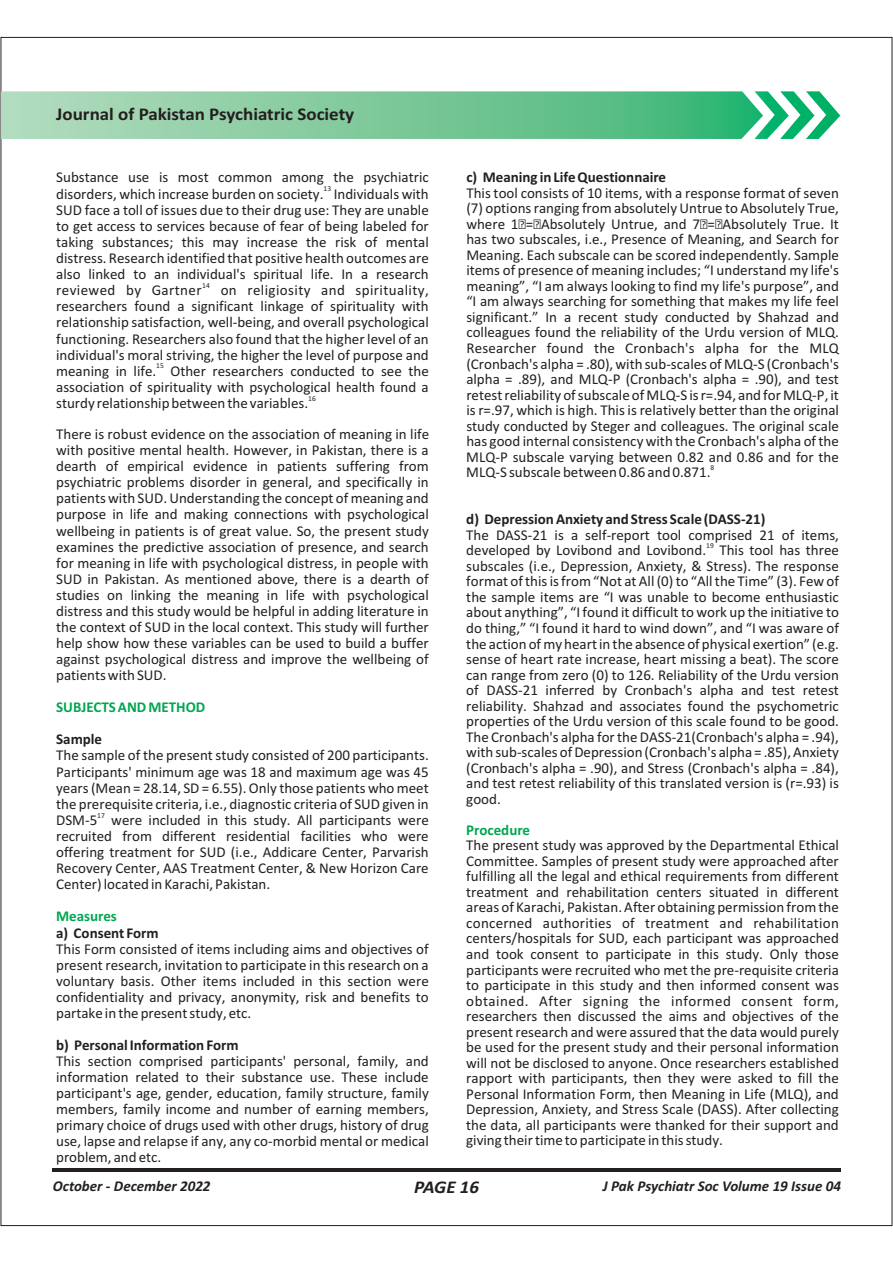
<style>
.page{position:relative;width:893px;height:1263px;background:#fff}
.page>*{position:absolute;margin:0;border:0;box-sizing:border-box;transform-origin:0 0}
.t1{font:700 18px "Calibri";color:#231f20;scale:1.06 1}
.t2{font:italic 700 18px "Calibri";letter-spacing:-.01em;color:#231f20;scale:1.06 1}
.t3{font:15px/15.5px "Calibri";color:#231f20;text-align:justify}
.t4{font:700 15px "Calibri";color:#231f20}
.t5{font:italic 700 15px "Calibri";color:#231f20}
.t6{font:700 15px "Calibri";color:#00a650}
.t7{font:15px "Calibri";letter-spacing:.025em;color:#231f20}
.t8{font:7.5px "Calibri";color:#231f20}
</style>
<div class="page">
<hr style="left:52px;top:1168px;width:789px;height:3px;background:#231f20">
<svg style="left:1px;top:91px;width:839px;height:48px;background:#7dcb9e"></svg>
<p class="t1" style="left:56px;top:106px;width:283px">Journal of Pakistan Psychiatric Society</p>
<p class="t3" style="left:56px;top:171px;width:374px">Substance use is most common among the psychiatric</p>
<p class="t8" style="left:323px;top:185px;width:9px">13</p>
<p class="t3" style="left:56px;top:187px;width:374px;line-height:16px">disorders, which increase burden on society. Individuals with SUD face a toll of issues due to their drug use: They are unable to get access to services because of fear of being labeled for taking substances; this may increase the risk of mental distress. Research identified that positive health outcomes are also linked to an individual's spiritual life. In a research</p>
<p class="t8" style="left:202px;top:282px;width:10px">14</p>
<p class="t7" style="left:56px;top:284px;width:147px">reviewed by Gartner</p>
<p class="t3" style="left:56px;top:284px;width:374px;line-height:16px;text-indent:164px">on religiosity and spirituality, researchers found a significant linkage of spirituality with relationship satisfaction, well-being, and overall psychological functioning. Researchers also found that the higher level of an individual's moral striving, the higher the level of purpose and</p>
<p class="t8" style="left:156px;top:363px;width:9px">15</p>
<p class="t3" style="left:56px;top:364px;width:374px;line-height:16px">meaning in life. Other researchers conducted to see the association of spirituality with psychological health found a</p>
<p class="t8" style="left:308px;top:395px;width:9px">16</p>
<p class="t3" style="left:56px;top:389px;width:374px;line-height:30.8px">sturdy relationship between the variables.<br>There is robust evidence on the association of meaning in life</p>
<p class="t3" style="left:56px;top:443px;width:374px;line-height:16px">with positive mental health. However, in Pakistan, there is a dearth of empirical evidence in patients suffering from psychiatric problems disorder in general, and specifically in patients with SUD. Understanding the concept of meaning and purpose in life and making connections with psychological wellbeing in patients is of great value. So, the present study examines the predictive association of presence, and search for meaning in life with psychological distress, in people with SUD in Pakistan. As mentioned above, there is a dearth of studies on linking the meaning in life with psychological distress and this study would be helpful in adding literature in the context of SUD in the local context. This study will further help show how these variables can be used to build a buffer against psychological distress and improve the wellbeing of patients with SUD.</p>
<p class="t6" style="left:56px;top:701px;width:151px">SUBJECTS AND METHOD</p>
<p class="t4" style="left:56px;top:733px;width:48px">Sample</p>
<p class="t3" style="left:56px;top:749px;width:374px;line-height:16px">The sample of the present study consisted of 200 participants.<br>Participants' minimum age was 18 and maximum age was 45 years (Mean = 28.14, SD = 6.55). Only those patients who meet the prerequisite criteria, i.e., diagnostic criteria of SUD given in</p>
<p class="t8" style="left:97px;top:812px;width:9px">17</p>
<p class="t3" style="left:56px;top:813px;width:374px;line-height:16px">DSM-5 were included in this study. All participants were recruited from different residential facilities who were offering treatment for SUD (i.e., Addicare Center, Parvarish Recovery Center, AAS Treatment Center, &amp; New Horizon Care Center) located in Karachi, Pakistan.</p>
<p class="t4" style="left:56px;top:926px;width:104px">a) Consent Form</p>
<p class="t3" style="left:56px;top:942px;width:374px;line-height:16px">This Form consisted of items including aims and objectives of present research, invitation to participate in this research on a voluntary basis. Other items included in this section were confidentiality and privacy, anonymity, risk and benefits to partake in the present study, etc.</p>
<p class="t4" style="left:56px;top:1039px;width:184px">b) Personal Information Form</p>
<p class="t3" style="left:56px;top:1054px;width:374px;line-height:16px">This section comprised participants' personal, family, and information related to their substance use. These include participant's age, gender, education, family structure, family members, family income and number of earning members, primary choice of drugs used with other drugs, history of drug use, lapse and relapse if any, any co-morbid mental or medical problem, and etc.</p>
<p class="t6" style="left:56px;top:910px;width:62px">Measures</p>
<p class="t4" style="left:466px;top:171px;width:201px">c) Meaning in Life Questionnaire</p>
<p class="t3" style="left:466px;top:186px;width:374px">This tool consists of 10 items, with a response format of seven (7) options ranging from absolutely Untrue to Absolutely True, where 1 = Absolutely Untrue, and 7 = Absolutely True. It has two subscales, i.e., Presence of Meaning, and Search for Meaning. Each subscale can be scored independently. Sample items of presence of meaning includes; “I understand my life's meaning”, “I am always looking to find my life's purpose”, and “I am always searching for something that makes my life feel significant.” In a recent study conducted by Shahzad and colleagues found the reliability of the Urdu version of MLQ.<br>Researcher found the Cronbach's alpha for the MLQ (Cronbach's alpha = .80), with sub-scales of MLQ-S (Cronbach's alpha = .89), and MLQ-P (Cronbach's alpha = .90), and test retest reliability of subscale of MLQ-S is r=.94, and for MLQ-P, it is r=.97, which is high. This is relatively better than the original study conducted by Steger and colleagues. The original scale has good internal consistency with the Cronbach's alpha of the MLQ-P subscale varying between 0.82 and 0.86 and for the</p>
<p class="t8" style="left:711px;top:464px;width:5px">8</p>
<p class="t3" style="left:466px;top:466px;width:246px">MLQ-S subscale between 0.86 and 0.871.</p>
<p class="t4" style="left:466px;top:513px;width:301px">d) Depression Anxiety and Stress Scale (DASS-21)</p>
<p class="t3" style="left:466px;top:528px;width:374px">The DASS-21 is a self-report tool comprised 21 of items,</p>
<p class="t8" style="left:706px;top:542px;width:9px">19</p>
<p class="t3" style="left:466px;top:544px;width:374px">developed by Lovibond and Lovibond. This tool has three subscales (i.e., Depression, Anxiety, &amp; Stress). The response format of this is from “Not at All (0) to “All the Time” (3). Few of the sample items are “I was unable to become enthusiastic about anything”, “I found it difficult to work up the initiative to do thing,” “I found it hard to wind down”, and “I was aware of the action of my heart in the absence of physical exertion” (e.g. sense of heart rate increase, heart missing a beat). The score can range from zero (0) to 126. Reliability of the Urdu version of DASS-21 inferred by Cronbach's alpha and test retest reliability. Shahzad and associates found the psychometric properties of the Urdu version of this scale found to be good.<br>The Cronbach's alpha for the DASS-21(Cronbach's alpha = .94), with sub-scales of Depression (Cronbach's alpha = .85), Anxiety (Cronbach's alpha = .90), and Stress (Cronbach's alpha = .84), and test retest reliability of this translated version is (r=.93) is good.</p>
<p class="t3" style="left:466px;top:839px;width:374px">The present study was approved by the Departmental Ethical Committee. Samples of present study were approached after fulfilling all the legal and ethical requirements from different treatment and rehabilitation centers situated in different areas of Karachi, Pakistan. After obtaining permission from the concerned authorities of treatment and rehabilitation centers/hospitals for SUD, each participant was approached and took consent to participate in this study. Only those participants were recruited who met the pre-requisite criteria to participate in this study and then informed consent was obtained. After signing the informed consent form, researchers then discussed the aims and objectives of the present research and were assured that the data would purely be used for the present study and their personal information will not be disclosed to anyone. Once researchers established rapport with participants, then they were asked to fill the Personal Information Form, then Meaning in Life (MLQ), and Depression, Anxiety, and Stress Scale (DASS). After collecting the data, all participants were thanked for their support and giving their time to participate in this study.</p>
<p class="t6" style="left:466px;top:823px;width:65px">Procedure</p>
<p class="t2" style="left:414px;top:1179px;width:63px">PAGE 16</p>
<p class="t5" style="left:53px;top:1180px;width:159px">October - December 2022</p>
<p class="t5" style="left:603px;top:1180px;width:240px">J Pak Psychiatr Soc Volume 19 Issue 04</p>
</div>
